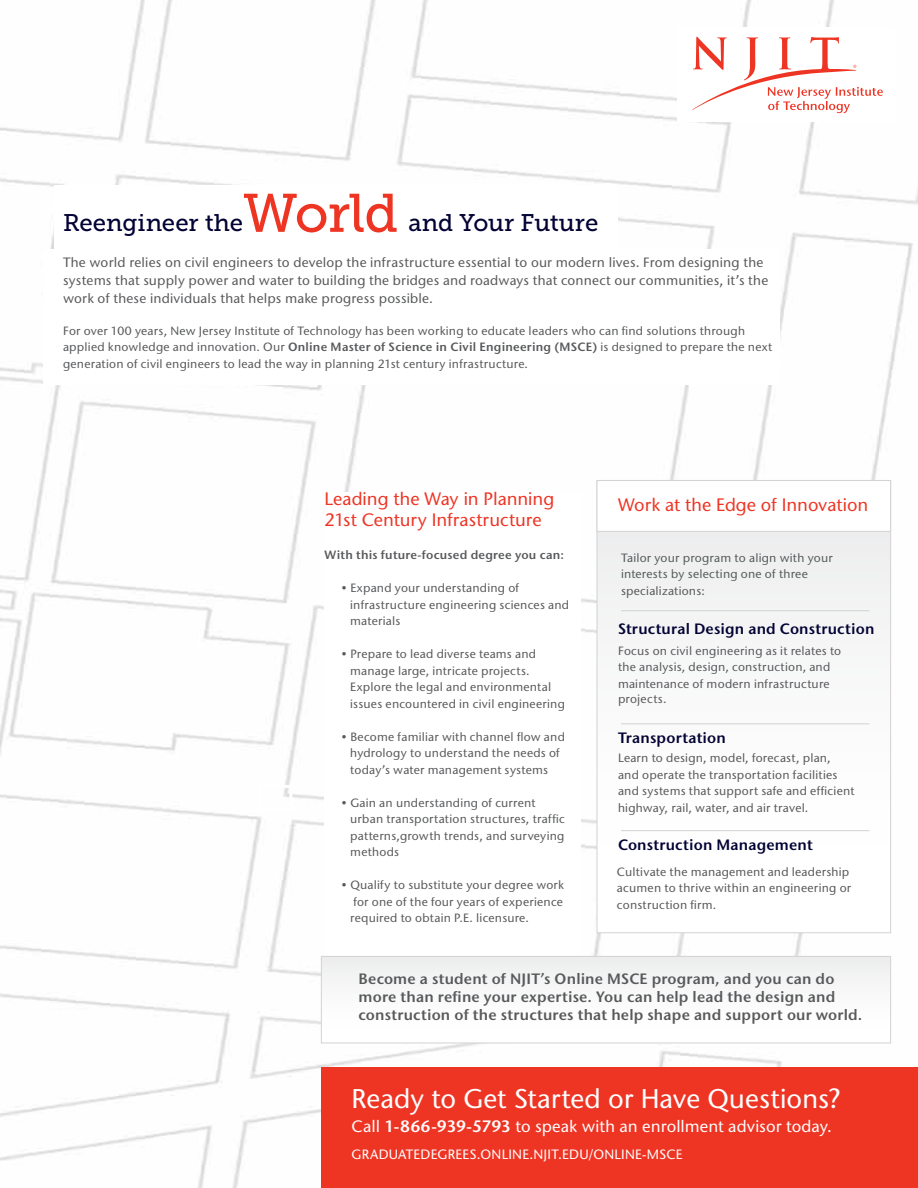
<style>
.page{position:relative;width:918px;height:1188px;background:#fff}
.page>*{position:absolute;margin:0;border:0;box-sizing:border-box;transform-origin:0 0}
.t1{font:54px "Museo Slab 500";letter-spacing:-.02em;color:#ee3524}
.t2{font:500 27px "Stone Sans ITC Std";color:#fff}
.t3{font:24px "Museo Slab 500";letter-spacing:-.005em;color:#020234}
.t4{font:500 18px/21px "Stone Sans ITC Std";color:#ee3524}
.t5{font:500 16.5px "Stone Sans ITC Std";letter-spacing:.005em;color:#fff}
.t6{font:600 15px/18px "Stone Sans ITC Std";letter-spacing:.01em;color:#58595b}
.t7{font:600 15px "Stone Sans ITC Std";letter-spacing:.01em;color:#020234}
.t8{font:500 13.5px/18px "Stone Sans ITC Std";letter-spacing:.015em;color:#58595b}
.t9{font:500 13.5px "Stone Sans ITC Std";letter-spacing:.02em;color:#fff}
.t10{font:500 12px/16.5px "Stone Sans ITC Std";letter-spacing:.02em;color:#58595b}
.t11{font:600 12px "Stone Sans ITC Std";letter-spacing:.015em;color:#58595b}
.s1{font-weight:600}
</style>
<div class="page">
<img style="left:0;top:0;width:918px;height:1188px">
<div style="left:325px;top:492px;width:256px;height:490px;background:#fff"></div>
<div style="left:321px;top:1067px;width:597px;height:121px;background:#ee3524"></div>
<div style="left:321px;top:956px;width:570px;height:87px;background:#fafafa"></div>
<div style="left:321px;top:956px;width:570px;height:87px;border:1px solid #d4d2d2"></div>
<div style="left:597px;top:481px;width:294px;height:452px;background:#fafafb"></div>
<div style="left:597px;top:480px;width:294px;height:52px;background:#fff;border:1px solid #d4d2d2"></div>
<hr style="left:621px;top:723px;width:248px;height:1px;background:#d4d2d2">
<hr style="left:621px;top:610px;width:248px;height:1px;background:#d4d2d2">
<hr style="left:621px;top:830px;width:249px;height:1px;background:#d4d2d2">
<svg style="left:255px;top:784px;width:40px;height:28px"></svg>
<div style="left:677px;top:28px;width:218px;height:94px;background:#fff"></div>
<svg style="left:692px;top:37px;width:191px;height:76px"></svg>
<div style="left:43px;top:249px;width:736px;height:136px;background:#fff"></div>
<div style="left:54px;top:185px;width:564px;height:74px;background:#fff"></div>
<h1 class="t1" style="left:243px;top:183px;width:157px">World</h1>
<h3 class="t3" style="left:63px;top:209px;width:182px">Reengineer the</h3>
<h3 class="t3" style="left:408px;top:209px;width:191px">and Your Future</h3>
<p class="t8" style="left:63px;top:253px;width:707px">The world relies on civil engineers to develop the infrastructure essential to our modern lives. From designing the systems that supply power and water to building the bridges and roadways that connect our communities, it’s the work of these individuals that helps make progress possible.</p>
<p class="t10" style="left:63px;top:322px;width:711px">For over 100 years, New Jersey Institute of Technology has been working to educate leaders who can find solutions through applied knowledge and innovation. Our <span class="s1">Online Master of Science in Civil Engineering (MSCE)</span> is designed to prepare the next generation of civil engineers to lead the way in planning 21st century infrastructure.</p>
<h3 class="t4" style="left:325px;top:488px;width:231px">Leading the Way in Planning<br>21st Century Infrastructure</h3>
<p class="t11" style="left:325px;top:548px;width:241px">With this future-focused degree you can:</p>
<p class="t10" style="left:350px;top:580px;width:220px;text-indent:-9px">• Expand your understanding of infrastructure engineering sciences and materials</p>
<p class="t10" style="left:350px;top:646px;width:216px;text-indent:-9px">• Prepare to lead diverse teams and manage large, intricate projects.<br>Explore the legal and environmental issues encountered in civil engineering</p>
<p class="t10" style="left:350px;top:728px;width:216px;text-indent:-9px">• Become familiar with channel flow and hydrology to understand the needs of today’s water management systems</p>
<p class="t10" style="left:350px;top:794px;width:216px;text-indent:-9px">• Gain an understanding of current urban transportation structures, traffic patterns,growth trends, and surveying methods</p>
<p class="t10" style="left:350px;top:877px;width:215px;text-align:justify;text-indent:-9px">• Qualify to substitute your degree work for one of the four years of experience required to obtain P.E. licensure.</p>
<h3 class="t4" style="left:618px;top:495px;width:252px">Work at the Edge of Innovation</h3>
<p class="t10" style="left:621px;top:549px;width:213px">Tailor your program to align with your interests by selecting one of three specializations:</p>
<p class="t7" style="left:618px;top:619px;width:258px">Structural Design and Construction</p>
<p class="t10" style="left:618px;top:642px;width:225px">Focus on civil engineering as it relates to the analysis, design, construction, and maintenance of modern infrastructure projects.</p>
<p class="t7" style="left:618px;top:728px;width:109px">Transportation</p>
<p class="t10" style="left:618px;top:750px;width:238px">Learn to design, model, forecast, plan, and operate the transportation facilities and systems that support safe and efficient highway, rail, water, and air travel.</p>
<p class="t7" style="left:618px;top:836px;width:196px">Construction Management</p>
<p class="t10" style="left:617px;top:863px;width:236px">Cultivate the management and leadership acumen to thrive within an engineering or construction firm.</p>
<p class="t6" style="left:359px;top:970px;width:505px">Become a student of NJIT’s Online MSCE program, and you can do more than refine your expertise. You can help lead the design and construction of the structures that help shape and support our world.</p>
<h2 class="t2" style="left:352px;top:1082px;width:490px">Ready to Get Started or Have Questions?</h2>
<h3 class="t5" style="left:352px;top:1116px;width:482px">Call <span class="s1">1-866-939-5793</span> to speak with an enrollment advisor today.</h3>
<p class="t9" style="left:352px;top:1146px;width:333px">GRADUATEDEGREES.ONLINE.NJIT.EDU/ONLINE-MSCE</p>
</div>
